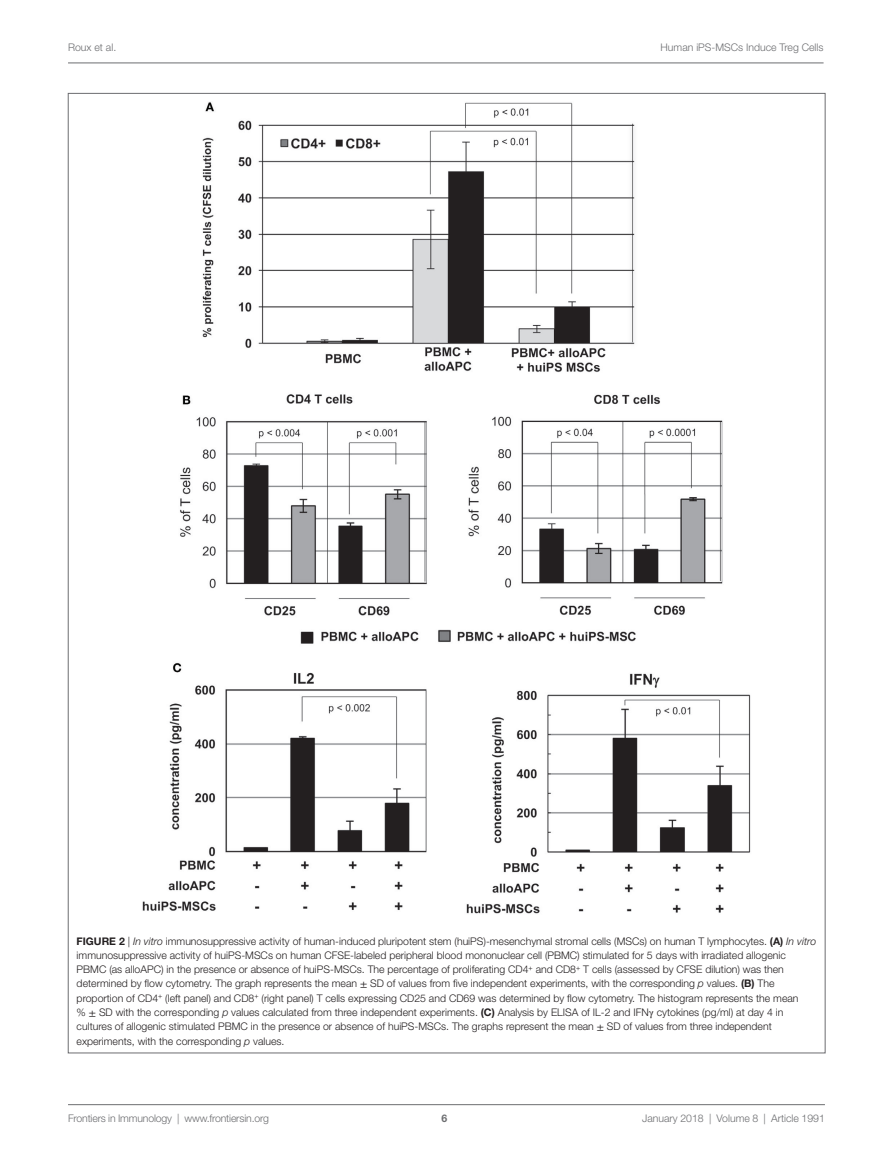
<style>
.page{position:relative;width:893px;height:1170px;background:#fff}
.page>*{position:absolute;margin:0;border:0;box-sizing:border-box;transform-origin:0 0}
.t1{font:300 10.5px/14.2px "Helvetica Neue LT Std";color:#231f20}
.t2{font:300 10.5px "Helvetica Neue LT Std";color:#6c6d70}
.t3{font:700 10.5px "Helvetica Neue LT Std";color:#6c6d70}
.s1{font-weight:700}
.s2{font-style:italic}
.s3{font-family:"STIX General";font-weight:400}
</style>
<div class="page">
<img style="left:142px;top:102px;width:609px;height:812px">
<hr style="left:68px;top:63px;width:756px;height:1px;background:#6c6d70">
<hr style="left:68px;top:1104px;width:757px;height:1px;background:#6c6d70">
<p class="t2" style="left:68px;top:41px;width:50px">Roux et al.</p>
<p class="t2" style="left:661px;top:41px;width:164px">Human iPS-MSCs Induce Treg Cells</p>
<p class="t1" style="left:77px;top:933px;width:741px"><span class="s1">FIGURE 2</span> | <span class="s2">In vitro</span> immunosuppressive activity of human-induced pluripotent stem (huiPS)-mesenchymal stromal cells (MSCs) on human T lymphocytes. <span class="s1">(A)</span> <span class="s2">In vitro </span>immunosuppressive activity of huiPS-MSCs on human CFSE-labeled peripheral blood mononuclear cell (PBMC) stimulated for 5 days with irradiated allogenic PBMC (as alloAPC) in the presence or absence of huiPS-MSCs. The percentage of proliferating CD4<sup>+</sup> and CD8<sup>+</sup> T cells (assessed by CFSE dilution) was then determined by flow cytometry. The graph represents the mean <span class="s3">±</span> SD of values from five independent experiments, with the corresponding <span class="s2">p</span> values. <span class="s1">(B)</span> The proportion of CD4<sup>+</sup> (left panel) and CD8<sup>+</sup> (right panel) T cells expressing CD25 and CD69 was determined by flow cytometry. The histogram represents the mean<br>% <span class="s3">±</span> SD with the corresponding <span class="s2">p</span> values calculated from three independent experiments. <span class="s1">(C)</span> Analysis by ELISA of IL-2 and IFN<span class="s3">γ</span> cytokines (pg/ml) at day 4 in cultures of allogenic stimulated PBMC in the presence or absence of huiPS-MSCs. The graphs represent the mean <span class="s3">±</span> SD of values from three independent experiments, with the corresponding <span class="s2">p</span> values.</p>
<p class="t2" style="left:68px;top:1111px;width:203px">Frontiers in Immunology | www.frontiersin.org</p>
<p class="t2" style="left:642px;top:1111px;width:184px">January 2018 | Volume 8 | Article 1991</p>
<p class="t3" style="left:441px;top:1111px;width:7px">6</p>
</div>
